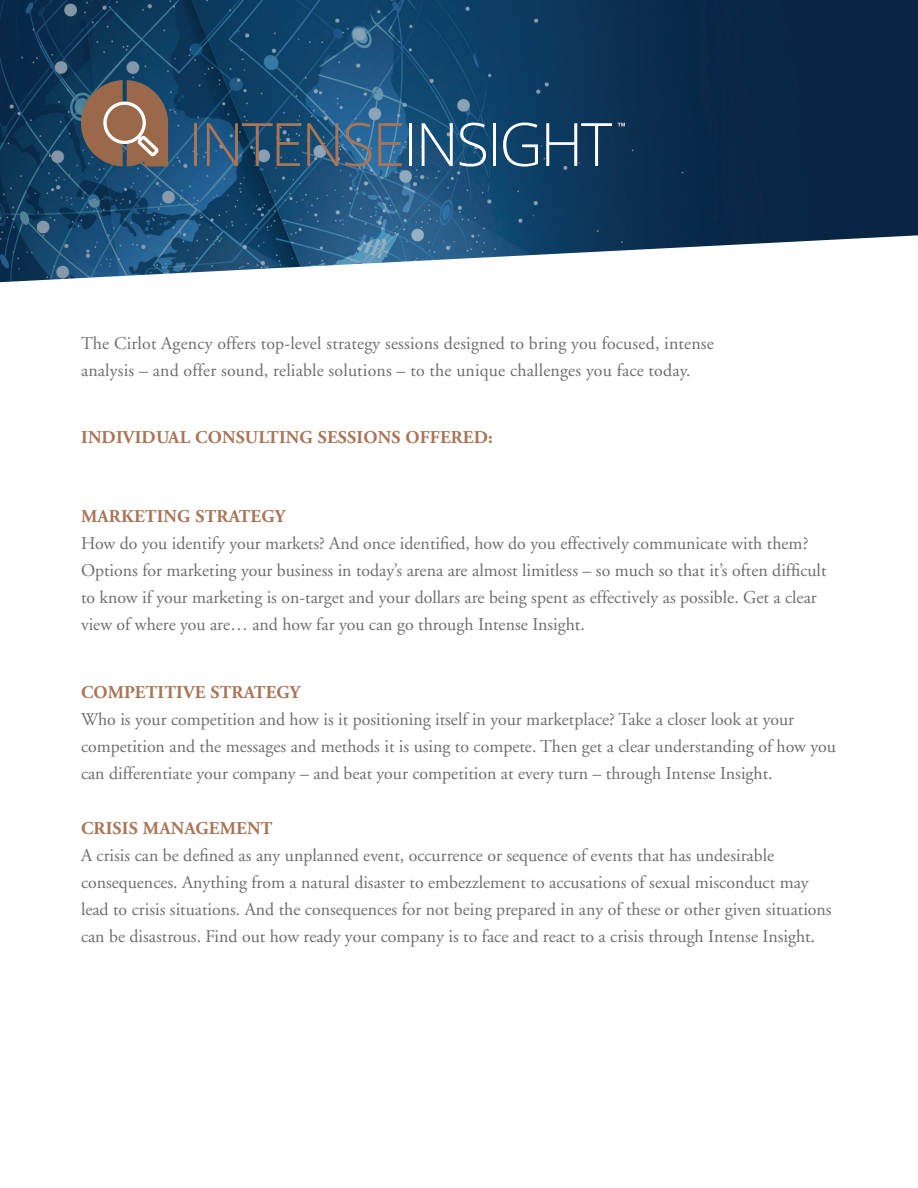
<style>
.page{position:relative;width:918px;height:1188px;background:#fff}
.page>*{position:absolute;margin:0;border:0;box-sizing:border-box;transform-origin:0 0}
.t1{font:300 59.85px "Open Sans";letter-spacing:-.04em;color:#aa7557}
.t2{font:18px/27px "Adobe Garamond";color:#6c6d70}
.t3{font:700 18px "Adobe Garamond";letter-spacing:.01em;color:#aa7557}
.s1{color:#fff}
</style>
<div class="page">
<img style="left:0;top:0;width:918px;height:282px">
<svg style="left:81px;top:80px;width:87px;height:86px;background:#886e5d"></svg>
<svg style="left:618px;top:123px;width:7px;height:3px"></svg>
<h1 class="t1" style="left:188px;top:103px;width:426px">INTENSE<span class="s1">INSIGHT</span></h1>
<p class="t2" style="left:81px;top:330px;width:634px">The Cirlot Agency offers top-level strategy sessions designed to bring you focused, intense analysis – and offer sound, reliable solutions – to the unique challenges you face today.</p>
<p class="t3" style="left:81px;top:428px;width:413px">INDIVIDUAL CONSULTING SESSIONS OFFERED:</p>
<p class="t3" style="left:81px;top:507px;width:206px">MARKETING STRATEGY</p>
<p class="t2" style="left:81px;top:531px;width:747px">How do you identify your markets? And once identified, how do you effectively communicate with them?<br>Options for marketing your business in today’s arena are almost limitless – so much so that it’s often difficult to know if your marketing is on-target and your dollars are being spent as effectively as possible. Get a clear view of where you are… and how far you can go through Intense Insight.</p>
<p class="t3" style="left:81px;top:682px;width:221px">COMPETITIVE STRATEGY</p>
<p class="t2" style="left:81px;top:706px;width:756px">Who is your competition and how is it positioning itself in your marketplace? Take a closer look at your competition and the messages and methods it is using to compete. Then get a clear understanding of how you can differentiate your company – and beat your competition at every turn – through Intense Insight.</p>
<p class="t3" style="left:81px;top:819px;width:193px">CRISIS MANAGEMENT</p>
<p class="t2" style="left:81px;top:843px;width:752px">A crisis can be defined as any unplanned event, occurrence or sequence of events that has undesirable consequences. Anything from a natural disaster to embezzlement to accusations of sexual misconduct may lead to crisis situations. And the consequences for not being prepared in any of these or other given situations can be disastrous. Find out how ready your company is to face and react to a crisis through Intense Insight.</p>
</div>
